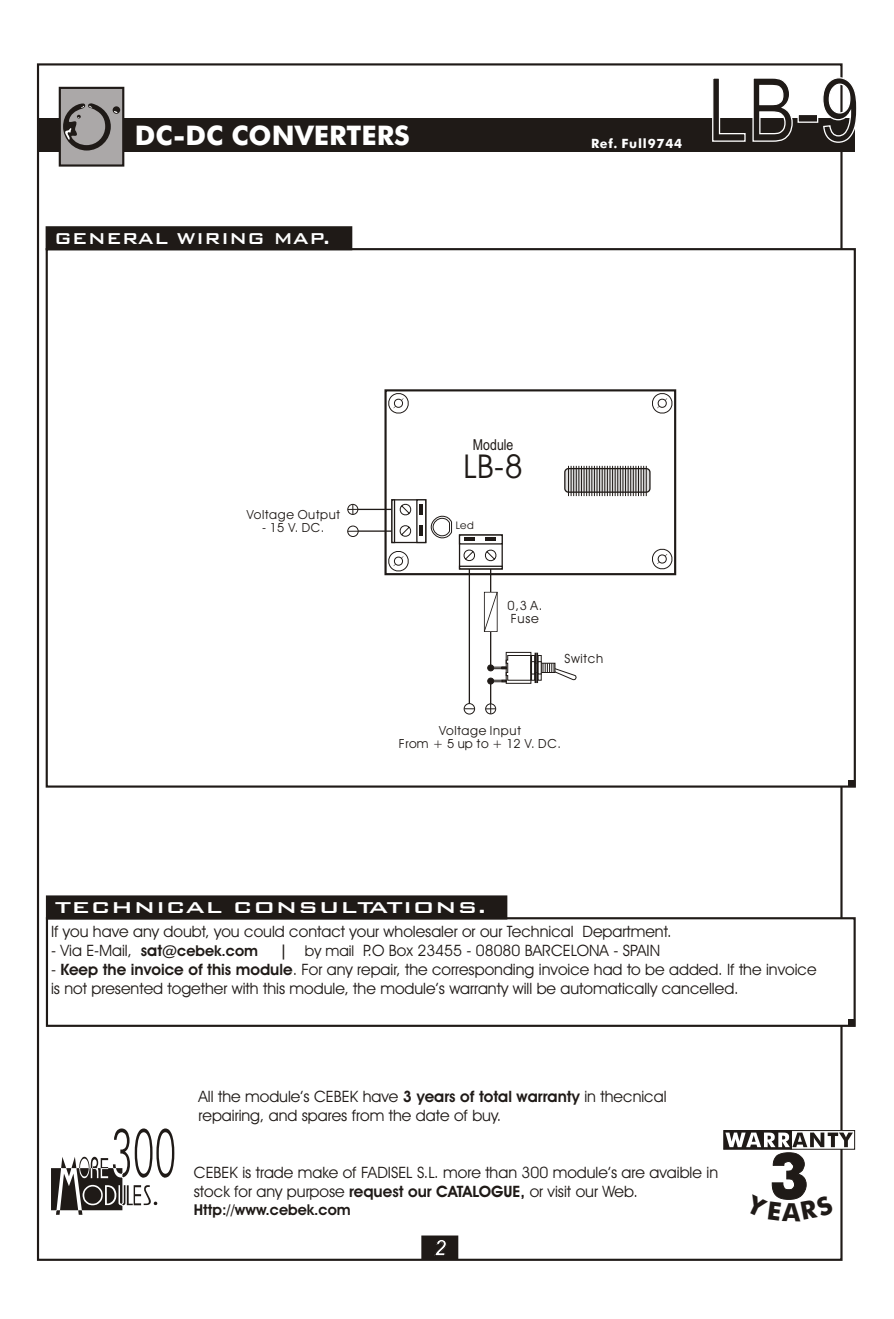
<style>
.page{position:relative;width:894px;height:1319px;background:#fff}
.page>*{position:absolute;margin:0;border:0;box-sizing:border-box;transform-origin:0 0}
.t1{font:88.05px "Arial Narrow";color:#1f1a17}
.t2{font:33px "Avant Garde Bk BT";color:#1f1a17}
.t3{font:700 27px "Futura Md BT";color:#fff}
.t4{font:italic 700 22.5px "Arial";color:#fff}
.t5{font:21px "Bank Gothic Md BT";color:#fff;scale:1.22 1}
.t6{font:21px "Bank Gothic Md BT";color:#fff}
.t7{font:15.75px/18.9px "Avant Garde Bk BT";color:#1f1a17}
.t8{font:700 15px "Avant Garde Bk BT";color:#1f1a17}
.t9{font:15px "Arial Narrow";color:#1f1a17}
.t10{font:12.75px/13.4px "Avant Garde Bk BT";letter-spacing:.055em;color:#1f1a17}
.t11{font:700 12.75px "Futura Md BT";letter-spacing:.065em;color:#fff}
.t12{font:12.6px/13.2px "Avant Garde Bk BT";letter-spacing:.055em;color:#1f1a17;text-align:center}
.t13{font:10.5px "Avant Garde Bk BT";color:#1f1a17}
.s1{font-weight:700}
.s2{font-weight:700;font-size:15px}
.s3{font-size:15px}
</style>
<div class="page">
<div style="left:37px;top:63px;width:806px;height:1197px;background:#fff;border:2px solid #1f1a17"></div>
<div style="left:38px;top:118px;width:817px;height:34px;background:#1f1a17"></div>
<div style="left:59px;top:87px;width:65px;height:80px;background:#aba8a8;border:2px solid #1f1a17"></div>
<div style="left:46px;top:248px;width:810px;height:539px;background:#fff;border:2px solid #1f1a17"></div>
<div style="left:46px;top:226px;width:306px;height:24px;background:#1f1a17;border:2px solid #1f1a17"></div>
<svg style="left:849px;top:780px;width:6px;height:6px"></svg>
<svg style="left:113px;top:106px;width:7px;height:8px"></svg>
<svg style="left:63px;top:103px;width:54px;height:47px"></svg>
<div style="left:384px;top:389px;width:292px;height:186px;background:#fff;border:2px solid #1f1a17"></div>
<svg style="left:386px;top:549px;width:23px;height:24px"></svg>
<svg style="left:652px;top:548px;width:21px;height:22px"></svg>
<svg style="left:386px;top:391px;width:23px;height:24px"></svg>
<svg style="left:650px;top:391px;width:23px;height:23px"></svg>
<svg style="left:430px;top:515px;width:22px;height:24px"></svg>
<hr style="left:350px;top:509px;width:47px;height:1px;background:#1f1a17">
<svg style="left:348px;top:504px;width:10px;height:10px"></svg>
<hr style="left:350px;top:530px;width:47px;height:2px;background:#1f1a17">
<svg style="left:347px;top:525px;width:12px;height:12px"></svg>
<svg style="left:564px;top:468px;width:87px;height:25px"></svg>
<hr style="left:568px;top:466px;width:1px;height:30px;background:#1f1a17">
<hr style="left:571px;top:466px;width:1px;height:30px;background:#1f1a17">
<hr style="left:573px;top:466px;width:1px;height:30px;background:#1f1a17">
<hr style="left:576px;top:466px;width:1px;height:30px;background:#1f1a17">
<hr style="left:578px;top:466px;width:1px;height:30px;background:#1f1a17">
<hr style="left:581px;top:466px;width:1px;height:30px;background:#1f1a17">
<hr style="left:584px;top:466px;width:1px;height:30px;background:#1f1a17">
<hr style="left:586px;top:466px;width:1px;height:30px;background:#1f1a17">
<hr style="left:589px;top:466px;width:1px;height:30px;background:#1f1a17">
<hr style="left:591px;top:466px;width:1px;height:30px;background:#1f1a17">
<hr style="left:594px;top:466px;width:1px;height:30px;background:#1f1a17">
<hr style="left:597px;top:466px;width:1px;height:30px;background:#1f1a17">
<hr style="left:599px;top:466px;width:1px;height:30px;background:#1f1a17">
<hr style="left:602px;top:466px;width:1px;height:30px;background:#1f1a17">
<hr style="left:604px;top:466px;width:1px;height:30px;background:#1f1a17">
<hr style="left:607px;top:466px;width:1px;height:30px;background:#1f1a17">
<hr style="left:610px;top:466px;width:1px;height:30px;background:#1f1a17">
<hr style="left:612px;top:466px;width:1px;height:30px;background:#1f1a17">
<hr style="left:615px;top:466px;width:1px;height:30px;background:#1f1a17">
<hr style="left:617px;top:466px;width:1px;height:30px;background:#1f1a17">
<hr style="left:620px;top:466px;width:1px;height:30px;background:#1f1a17">
<hr style="left:623px;top:466px;width:1px;height:30px;background:#1f1a17">
<hr style="left:625px;top:466px;width:1px;height:30px;background:#1f1a17">
<hr style="left:628px;top:466px;width:1px;height:30px;background:#1f1a17">
<hr style="left:630px;top:466px;width:1px;height:30px;background:#1f1a17">
<hr style="left:633px;top:466px;width:1px;height:30px;background:#1f1a17">
<hr style="left:635px;top:466px;width:1px;height:30px;background:#1f1a17">
<hr style="left:638px;top:466px;width:1px;height:30px;background:#1f1a17">
<hr style="left:641px;top:466px;width:1px;height:30px;background:#1f1a17">
<hr style="left:643px;top:466px;width:1px;height:30px;background:#1f1a17">
<hr style="left:646px;top:466px;width:1px;height:30px;background:#1f1a17">
<hr style="left:469px;top:563px;width:1px;height:145px;background:#1f1a17">
<svg style="left:464px;top:703px;width:11px;height:11px"></svg>
<div style="left:506px;top:652px;width:25px;height:32px;border:1px solid #1f1a17"></div>
<div style="left:530px;top:663px;width:25px;height:10px;background:#8d8b89;border:1px solid #1f1a17"></div>
<div style="left:531px;top:655px;width:4px;height:25px;border:1px solid #1f1a17"></div>
<div style="left:538px;top:655px;width:4px;height:25px;border:1px solid #1f1a17"></div>
<svg style="left:532px;top:661px;width:3px;height:13px"></svg>
<svg style="left:538px;top:661px;width:4px;height:13px"></svg>
<div style="left:535px;top:653px;width:1px;height:30px;background:#fff;border:1px solid #1f1a17"></div>
<div style="left:536px;top:653px;width:2px;height:30px;background:#fff;border:1px solid #1f1a17"></div>
<svg style="left:543px;top:663px;width:34px;height:17px"></svg>
<hr style="left:490px;top:563px;width:1px;height:105px;background:#1f1a17">
<svg style="left:486px;top:654px;width:46px;height:60px"></svg>
<svg style="left:484px;top:592px;width:14px;height:40px"></svg>
<div style="left:46px;top:917px;width:810px;height:110px;background:#fff;border:2px solid #1f1a17"></div>
<div style="left:848px;top:1019px;width:7px;height:7px;border:1px solid #1f1a17"></div>
<div style="left:46px;top:895px;width:461px;height:24px;background:#1f1a17;border:2px solid #1f1a17"></div>
<div style="left:422px;top:1236px;width:36px;height:23px;background:#1f1a17"></div>
<div style="left:422px;top:1235px;width:36px;height:24px;border:1px solid #1f1a17"></div>
<div style="left:391px;top:499px;width:35px;height:44px;background:#fff;border:1px solid #1f1a17"></div>
<svg style="left:391px;top:499px;width:4px;height:44px"></svg>
<div style="left:416px;top:499px;width:10px;height:44px;background:#fff;border:1px solid #1f1a17"></div>
<svg style="left:420px;top:504px;width:3px;height:11px"></svg>
<svg style="left:420px;top:525px;width:3px;height:11px"></svg>
<svg style="left:399px;top:503px;width:12px;height:13px"></svg>
<svg style="left:399px;top:525px;width:13px;height:12px"></svg>
<div style="left:459px;top:534px;width:44px;height:35px;background:#fff;border:1px solid #1f1a17"></div>
<svg style="left:459px;top:565px;width:44px;height:4px"></svg>
<div style="left:459px;top:534px;width:44px;height:10px;background:#fff;border:1px solid #1f1a17"></div>
<svg style="left:464px;top:538px;width:10px;height:3px"></svg>
<svg style="left:485px;top:538px;width:11px;height:3px"></svg>
<svg style="left:463px;top:549px;width:12px;height:13px"></svg>
<svg style="left:484px;top:549px;width:12px;height:13px"></svg>
<svg style="left:51px;top:1128px;width:123px;height:86px"></svg>
<div style="left:791px;top:1130px;width:64px;height:19px;border:1px solid #1f1a17"></div>
<div style="left:724px;top:1130px;width:67px;height:19px;border:1px solid #1f1a17"></div>
<svg style="left:725px;top:1132px;width:128px;height:89px"></svg>
<h3 class="t3" style="left:135px;top:124px;width:276px">DC-DC CONVERTERS</h3>
<h3 class="t6" style="left:54px;top:228px;width:278px">GENERAL WIRING MAP.</h3>
<p class="t11" style="left:591px;top:138px;width:93px">Ref. Full9744</p>
<h1 class="t1" style="left:708px;top:77px;width:154px">LB-9</h1>
<p class="t9" style="left:473px;top:439px;width:42px">Module</p>
<h2 class="t2" style="left:463px;top:452px;width:61px">LB-8</h2>
<p class="t12" style="left:247px;top:509px;width:95px">Voltage Output</p>
<p class="t12" style="left:262px;top:522px;width:64px">- 15 V. DC.</p>
<p class="t13" style="left:456px;top:520px;width:20px">Led</p>
<p class="t10" style="left:508px;top:599px;width:36px">0,3 A.<br>Fuse</p>
<p class="t10" style="left:564px;top:653px;width:41px">Switch</p>
<p class="t12" style="left:399px;top:724px;width:164px">Voltage Input<br>From + 5 up to + 12 V. DC.</p>
<h3 class="t5" style="left:55px;top:897px;width:355px">TECHNICAL CONSULTATIONS.</h3>
<p class="t7" style="left:51px;top:923px;width:622px">If you have any doubt, you could contact your wholesaler or our Technical Department.</p>
<p class="t7" style="left:51px;top:942px;width:209px">- Via E-Mail, <span class="s1">sat</span><span class="s2">@cebek.com</span></p>
<p class="t7" style="left:280px;top:942px;width:382px"><span class="s2">|</span> <span class="s3">by mail</span> P.O Box 23455 - 08080 BARCELONA - SPAIN</p>
<p class="t7" style="left:51px;top:961px;width:767px">- <span class="s1">Keep the invoice of this module</span>. For any repair, the corresponding invoice had to be added. If the invoice is not presented together with this module, the module’s warranty will be automatically cancelled.</p>
<p class="t7" style="left:199px;top:1088px;width:470px">All the module’s CEBEK have <span class="s1">3 years of total warranty</span> in thecnical repairing, and spares from the date of buy.</p>
<p class="t7" style="left:194px;top:1164px;width:526px">CEBEK is trade make of FADISEL S.L. more than 300 module’s are avaible in stock for any purpose <span class="s1">request our CATALOGUE,</span> or visit our Web.</p>
<p class="t8" style="left:194px;top:1203px;width:158px">Http://www.cebek.com</p>
<h3 class="t4" style="left:434px;top:1239px;width:14px">2</h3>
</div>
